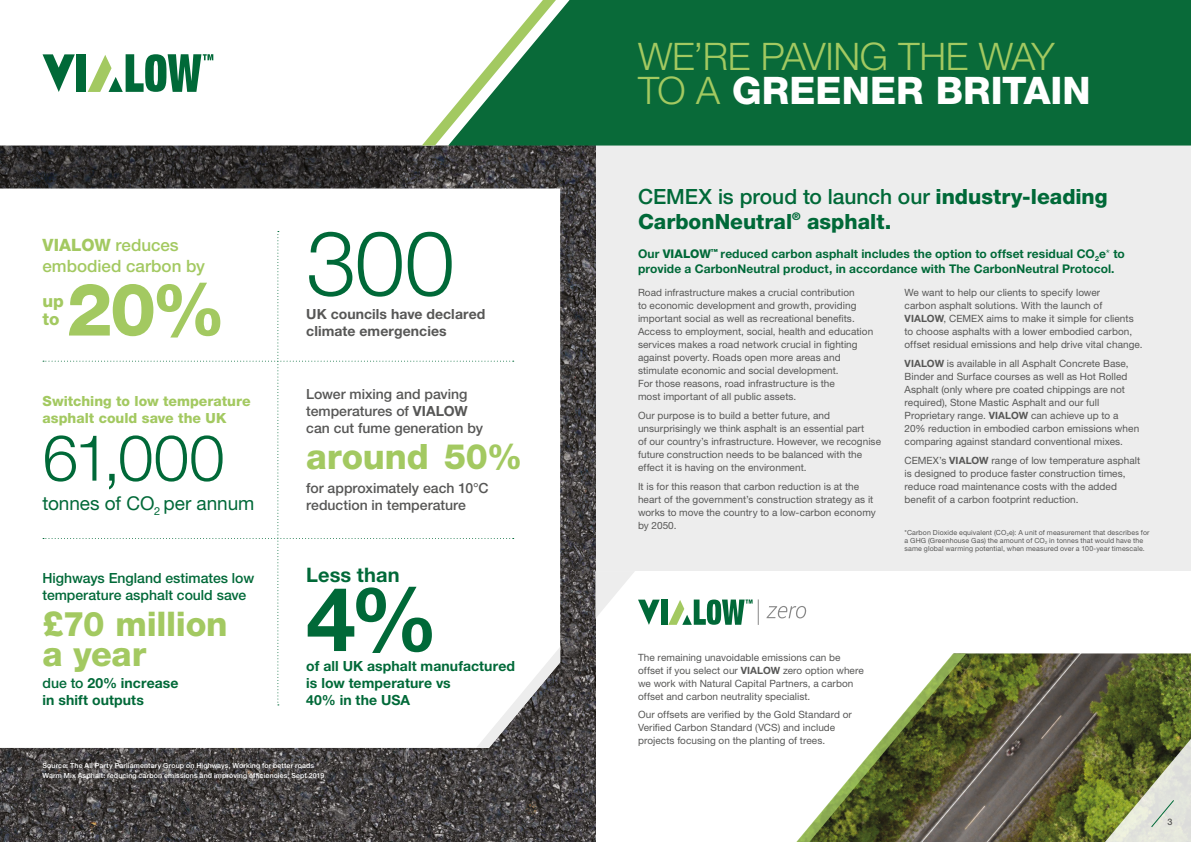
<style>
.page{position:relative;width:1191px;height:842px;background:#fff}
.page>*{position:absolute;margin:0;border:0;box-sizing:border-box;transform-origin:0 0}
.t1{font:300 90px "Helvetica Neue LT Pro";color:#006938}
.t2{font:700 89px "Helvetica Neue LT Pro";color:#006938}
.t3{font:800 73px "Helvetica Neue LT Pro";color:#a3c961}
.t4{font:300 64px "Helvetica Neue LT Pro";color:#006938}
.t5{font:300 38px/34px "Helvetica Neue LT Pro";letter-spacing:-.01em;color:#a3c961}
.t6{font:800 35px "Helvetica Neue LT Pro";letter-spacing:-.005em;color:#a3c961}
.t7{font:800 34px/30px "Helvetica Neue LT Pro";letter-spacing:-.01em;color:#a3c961}
.t8{font:800 21px/25px "Helvetica Neue LT Pro";color:#006938}
.t9{font:700 20px "Helvetica Neue LT Pro";letter-spacing:.005em;color:#006938}
.t10{font:19px "Helvetica Neue LT Pro";letter-spacing:-.005em;color:#006938}
.t11{font:500 17px/21px "Helvetica Neue LT Pro";color:#a3c961}
.t12{font:800 17px/18px "Helvetica Neue LT Pro";color:#a3c961}
.t13{font:500 14px/17px "Helvetica Neue LT Pro";color:#575756}
.t14{font:700 14px/17px "Helvetica Neue LT Pro";letter-spacing:.005em;color:#006938}
.t15{font:500 14px/17px "Helvetica Neue LT Pro";color:#006938}
.t16{font:800 14px/17px "Helvetica Neue LT Pro";color:#a3c961}
.t17{font:700 14px/17px "Helvetica Neue LT Pro";letter-spacing:.005em;color:#575756}
.t18{font:700 12px/15px "Helvetica Neue LT Pro";letter-spacing:.005em;color:#006938}
.t19{font:10px/13px "Helvetica Neue LT Pro";letter-spacing:.005em;color:#575756}
.t20{font:500 9px "Helvetica Neue LT Pro";color:#575756}
.t21{font:7px/8px "Helvetica Neue LT Pro";letter-spacing:.015em;color:#575756}
.t22{font:500 7px/10.3px "Helvetica Neue LT Pro";letter-spacing:.02em;color:#fff}
.s1{font-weight:800}
.s2{font-weight:500}
.s3{font-weight:700}
.s4{font-weight:800;color:#fff}
.s5{font-weight:300}
</style>
<div class="page">
<div style="left:595px;top:0;width:596px;height:842px;background:#ededed"></div>
<div style="left:595px;top:572px;width:596px;height:270px;background:#fff"></div>
<img style="left:0;top:146px;width:595px;height:696px">
<svg style="left:0;top:146px;width:462px;height:43px;background:#333131"></svg>
<svg style="left:0;top:189px;width:560px;height:559px"></svg>
<img style="left:966px;top:653px;width:225px;height:189px">
<svg style="left:1097px;top:728px;width:94px;height:114px;background:#949b6f"></svg>
<svg style="left:0;top:54px;width:422px;height:92px"></svg>
<div style="left:556px;top:0;width:635px;height:146px;background:#096a39"></div>
<svg style="left:422px;top:0;width:134px;height:146px"></svg>
<svg style="left:43px;top:231px;width:517px;height:517px"></svg>
<svg style="left:796px;top:653px;width:170px;height:189px"></svg>
<svg style="left:595px;top:571px;width:64px;height:54px"></svg>
<div style="left:661px;top:600px;width:6px;height:25px;background:#006938"></div>
<svg style="left:668px;top:599px;width:84px;height:26px"></svg>
<svg style="left:758px;top:599px;width:1px;height:26px"></svg>
<svg style="left:766px;top:606px;width:40px;height:12px"></svg>
<svg style="left:43px;top:54px;width:32px;height:40px"></svg>
<div style="left:76px;top:54px;width:10px;height:38px;background:#006938"></div>
<svg style="left:88px;top:54px;width:125px;height:40px"></svg>
<h3 class="t11" style="left:43px;top:235px;width:164px"><span class="s1">VIALOW</span> reduces embodied carbon by</h3>
<h3 class="t12" style="left:43px;top:291px;width:23px">up to</h3>
<h3 class="t3" style="left:67px;top:266px;width:161px">20%</h3>
<h3 class="t16" style="left:43px;top:393px;width:210px">Switching to low temperature asphalt could save the UK</h3>
<h3 class="t4" style="left:43px;top:419px;width:184px">61,000</h3>
<h3 class="t10" style="left:43px;top:491px;width:213px">tonnes of CO<sub>2</sub> per annum</h3>
<h3 class="t15" style="left:43px;top:569px;width:213px">Highways England estimates low temperature asphalt could save</h3>
<h3 class="t7" style="left:43px;top:608px;width:187px">£70 million a year</h3>
<h3 class="t14" style="left:43px;top:675px;width:137px"><span class="s2">due to</span> 20% increase in shift outputs</h3>
<h1 class="t1" style="left:306px;top:208px;width:150px">300</h1>
<h3 class="t17" style="left:306px;top:305px;width:181px">UK councils have declared climate emergencies</h3>
<h3 class="t13" style="left:306px;top:385px;width:178px">Lower mixing and paving temperatures of <span class="s3">VIALOW </span>can cut fume generation by</h3>
<h3 class="t6" style="left:306px;top:436px;width:218px">around 50%</h3>
<h3 class="t13" style="left:306px;top:479px;width:184px">for approximately each 10°C reduction in temperature</h3>
<h3 class="t9" style="left:306px;top:562px;width:95px">Less than</h3>
<h2 class="t2" style="left:306px;top:564px;width:134px">4%</h2>
<h3 class="t14" style="left:306px;top:658px;width:210px">of all UK asphalt manufactured is low temperature vs<br>40% in the USA</h3>
<p class="t22" style="left:43px;top:760px;width:283px">Source: The All Party Parliamentary Group on Highways, Working for better roads<br>Warm Mix Asphalt: reducing carbon emissions and improving efficiencies, Sept 2019</p>
<h3 class="t5" style="left:638px;top:38px;width:454px">WE’RE PAVING THE WAY<br>TO A <span class="s4">GREENER BRITAIN</span></h3>
<h3 class="t8" style="left:638px;top:183px;width:471px"><span class="s2">CEMEX is proud to launch our</span> industry-leading<br>CarbonNeutral<sup>®</sup> asphalt.</h3>
<p class="t18" style="left:638px;top:246px;width:488px">Our <span class="s1">VIALOW</span><sup>™</sup> reduced carbon asphalt includes the option to offset residual CO<sub>2</sub>e<span class="s5">*</span> to provide a CarbonNeutral product, in accordance with The CarbonNeutral Protocol.</p>
<p class="t19" style="left:638px;top:286px;width:237px">Road infrastructure makes a crucial contribution<br>to economic development and growth, providing important social as well as recreational benefits.<br>Access to employment, social, health and education services makes a road network crucial in fighting against poverty. Roads open more areas and stimulate economic and social development.<br>For those reasons, road infrastructure is the<br>most important of all public assets.</p>
<p class="t19" style="left:638px;top:409px;width:244px">Our purpose is to build a better future, and unsurprisingly we think asphalt is an essential part<br>of our country’s infrastructure. However, we recognise future construction needs to be balanced with the effect it is having on the environment.</p>
<p class="t19" style="left:638px;top:479px;width:239px">It is for this reason that carbon reduction is at the heart of the government’s construction strategy as it works to move the country to a low-carbon economy by 2050.</p>
<p class="t19" style="left:904px;top:286px;width:239px">We want to help our clients to specify lower<br>carbon asphalt solutions. With the launch of <span class="s3">VIALOW</span>, CEMEX aims to make it simple for clients to choose asphalts with a lower embodied carbon, offset residual emissions and help drive vital change.</p>
<p class="t19" style="left:904px;top:357px;width:236px"><span class="s3">VIALOW</span> is available in all Asphalt Concrete Base, Binder and Surface courses as well as Hot Rolled Asphalt (only where pre coated chippings are not required), Stone Mastic Asphalt and our full Proprietary range. <span class="s3">VIALOW</span> can achieve up to a 20% reduction in embodied carbon emissions when comparing against standard conventional mixes.</p>
<p class="t19" style="left:904px;top:453px;width:237px">CEMEX’s <span class="s3">VIALOW</span> range of low temperature asphalt is designed to produce faster construction times, reduce road maintenance costs with the added benefit of a carbon footprint reduction.</p>
<p class="t21" style="left:904px;top:528px;width:246px">*Carbon Dioxide equivalent (CO<sub>2</sub>e): A unit of measurement that describes for a GHG (Greenhouse Gas) the amount of CO<sub>2</sub> in tonnes that would have the same global warming potential, when measured over a 100-year timescale.</p>
<p class="t19" style="left:638px;top:650px;width:227px">The remaining unavoidable emissions can be offset if you select our <span class="s3">VIALOW</span> zero option where we work with Natural Capital Partners, a carbon offset and carbon neutrality specialist.</p>
<p class="t19" style="left:638px;top:708px;width:215px">Our offsets are verified by the Gold Standard or<br>Verified Carbon Standard (VCS) and include projects focusing on the planting of trees.</p>
<p class="t20" style="left:1167px;top:816px;width:7px">3</p>
</div>
